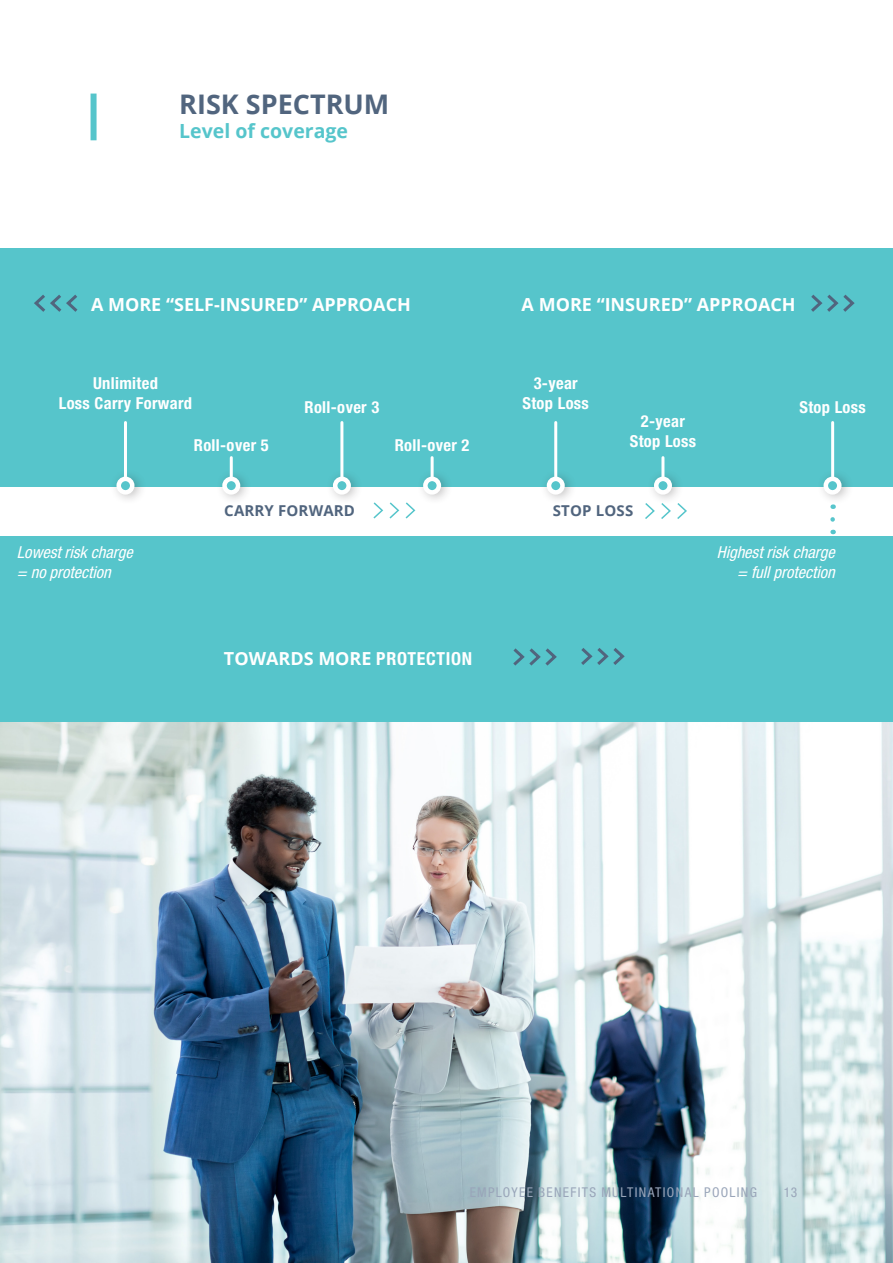
<style>
.page{position:relative;width:893px;height:1263px;background:#fff}
.page>*{position:absolute;margin:0;border:0;box-sizing:border-box;transform-origin:0 0}
.Page_Header_-_Black{font:700 27px "Open Sans";color:#51657e}
.Blue_Text_-_Align_Left{font:700 19.5px "Open Sans";color:#56c5cb}
.t1{font:700 18px "Open Sans";color:#fff}
.t2{font:700 condensed 16.5px/19.8px "Helvetica Neue LT Pro";letter-spacing:.02em;color:#fff;text-align:center}
.t3{font:italic condensed 16.5px "Helvetica Neue LT Pro";color:#fff}
.Page_Section_Title_-_Black{font:700 15px "Open Sans";letter-spacing:.01em;color:#51657e}
.t4{font:condensed 13.5px "Helvetica Neue LT Pro";letter-spacing:.095em;color:#99a5b9}
.s1{font-family:"Helvetica Neue LT Pro";font-stretch:condensed}
</style>
<div class="page">
<img style="left:0;top:722px;width:893px;height:541px">
<div style="left:91px;top:94px;width:6px;height:46px;background:#56c5cb"></div>
<div style="left:0;top:248px;width:893px;height:474px;background:#56c5cb"></div>
<svg style="left:811px;top:294px;width:44px;height:18px"></svg>
<svg style="left:34px;top:294px;width:44px;height:18px"></svg>
<svg style="left:581px;top:648px;width:44px;height:17px"></svg>
<svg style="left:513px;top:648px;width:44px;height:18px"></svg>
<div style="left:0;top:487px;width:893px;height:48px;background:#fff"></div>
<svg style="left:373px;top:502px;width:43px;height:17px"></svg>
<svg style="left:645px;top:503px;width:42px;height:16px"></svg>
<div style="left:110px;top:468px;width:37px;height:37px;background:#231f20;opacity:.3"></div>
<svg style="left:119px;top:479px;width:13px;height:13px"></svg>
<div style="left:116px;top:477px;width:18px;height:18px;border:4px solid #fff;border-radius:50%"></div>
<hr style="left:124px;top:422px;width:3px;height:55px;background:#fff">
<div style="left:215px;top:468px;width:38px;height:37px;background:#231f20;opacity:.3"></div>
<svg style="left:225px;top:479px;width:13px;height:13px"></svg>
<div style="left:222px;top:477px;width:18px;height:18px;border:4px solid #fff;border-radius:50%"></div>
<hr style="left:230px;top:458px;width:3px;height:19px;background:#fff">
<div style="left:326px;top:468px;width:37px;height:37px;background:#231f20;opacity:.3"></div>
<svg style="left:335px;top:479px;width:14px;height:13px"></svg>
<div style="left:333px;top:477px;width:18px;height:18px;border:4px solid #fff;border-radius:50%"></div>
<hr style="left:340px;top:422px;width:3px;height:55px;background:#fff">
<div style="left:416px;top:468px;width:37px;height:37px;background:#231f20;opacity:.3"></div>
<svg style="left:425px;top:479px;width:14px;height:13px"></svg>
<div style="left:423px;top:477px;width:18px;height:18px;border:4px solid #fff;border-radius:50%"></div>
<hr style="left:431px;top:458px;width:3px;height:19px;background:#fff">
<div style="left:540px;top:468px;width:37px;height:37px;background:#231f20;opacity:.3"></div>
<svg style="left:549px;top:479px;width:13px;height:13px"></svg>
<div style="left:547px;top:477px;width:18px;height:18px;border:4px solid #fff;border-radius:50%"></div>
<hr style="left:554px;top:422px;width:3px;height:55px;background:#fff">
<div style="left:647px;top:468px;width:37px;height:37px;background:#231f20;opacity:.3"></div>
<svg style="left:656px;top:479px;width:14px;height:13px"></svg>
<div style="left:654px;top:477px;width:18px;height:18px;border:4px solid #fff;border-radius:50%"></div>
<hr style="left:661px;top:458px;width:3px;height:19px;background:#fff">
<div style="left:817px;top:468px;width:37px;height:37px;background:#231f20;opacity:.3"></div>
<svg style="left:826px;top:479px;width:13px;height:13px"></svg>
<div style="left:823px;top:477px;width:18px;height:18px;border:4px solid #fff;border-radius:50%"></div>
<hr style="left:831px;top:422px;width:3px;height:55px;background:#fff">
<svg style="left:828px;top:490px;width:9px;height:44px"></svg>
<p class="Page_Header_-_Black" style="left:179px;top:85px;width:212px">RISK SPECTRUM</p>
<p class="Blue_Text_-_Align_Left" style="left:179px;top:117px;width:170px">Level of coverage</p>
<p class="t1" style="left:91px;top:291px;width:321px">A MORE “SELF-INSURED” APPROACH</p>
<p class="t1" style="left:522px;top:291px;width:276px">A MORE “INSURED” APPROACH</p>
<p class="t2" style="left:59px;top:373px;width:135px">Unlimited<br>Loss Carry Forward</p>
<p class="t2" style="left:194px;top:435px;width:76px">Roll-over 5</p>
<p class="t2" style="left:304px;top:397px;width:76px">Roll-over 3</p>
<p class="t2" style="left:395px;top:435px;width:76px">Roll-over 2</p>
<p class="t2" style="left:522px;top:373px;width:68px">3-year<br>Stop Loss</p>
<p class="t2" style="left:630px;top:411px;width:68px">2-year<br>Stop Loss</p>
<p class="t3" style="left:17px;top:543px;width:122px">Lowestriskcharge</p>
<p class="t3" style="left:17px;top:562px;width:100px">= noprotection</p>
<p class="Page_Section_Title_-_Black" style="left:224px;top:500px;width:132px">CARRY FORWARD</p>
<p class="Page_Section_Title_-_Black" style="left:553px;top:500px;width:82px">STOP LOSS</p>
<p class="t2" style="left:799px;top:397px;width:68px">Stop Loss</p>
<p class="t3" style="left:717px;top:543px;width:124px">Highestriskcharge</p>
<p class="t3" style="left:737px;top:562px;width:103px">= fullprotection</p>
<p class="t1" style="left:224px;top:646px;width:250px">TOWARDS MORE <span class="s1">PROTECTION</span></p>
<p class="t4" style="left:470px;top:1184px;width:289px">EMPLOYEE BENEFITS MULTINATIONAL POOLING</p>
<p class="t4" style="left:784px;top:1184px;width:15px">13</p>
</div>
